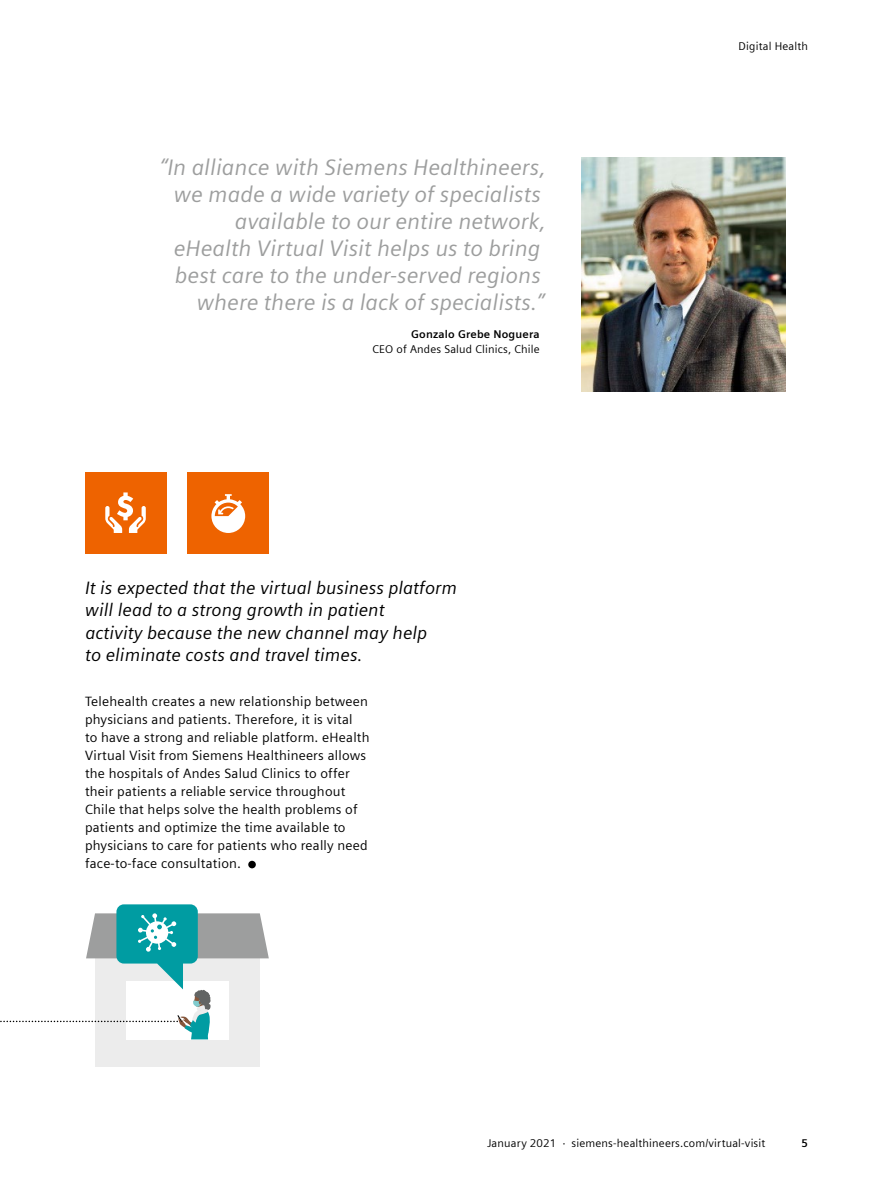
<style>
.page{position:relative;width:893px;height:1191px;background:#fff}
.page>*{position:absolute;margin:0;border:0;box-sizing:border-box;transform-origin:0 0}
.t1{font:italic 22.5px/27px "Siemens Sans";color:#9d9e9e;text-align:right}
.t2{font:italic 18px/22.5px "Siemens Sans";color:#000}
.t3{font:13.5px/18px "Siemens Sans";letter-spacing:.015em;color:#000}
.t4{font:11.25px "Siemens Sans";letter-spacing:.015em;color:#000}
.t5{font:700 11.25px "Siemens Sans";letter-spacing:.015em;color:#000}
</style>
<div class="page">
<div style="left:248px;top:860px;width:8px;height:8px;background:#000;border-radius:50%"></div>
<img style="left:582px;top:157px;width:204px;height:234px">
<div style="left:188px;top:472px;width:81px;height:81px;background:#ee6300"></div>
<svg style="left:211px;top:494px;width:34px;height:39px"></svg>
<div style="left:85px;top:472px;width:81px;height:81px;background:#ee6300"></div>
<svg style="left:105px;top:492px;width:41px;height:41px"></svg>
<div style="left:95px;top:958px;width:165px;height:108px;background:#ececec"></div>
<svg style="left:0;top:904px;width:269px;height:135px"></svg>
<h1 class="t1" style="left:160px;top:152px;width:387px">“In alliance with Siemens Healthineers, we made a wide variety of specialists available to our entire network, eHealth Virtual Visit helps us to bring best care to the under-served regions where there is a lack of specialists.”</h1>
<p class="t5" style="left:411px;top:325px;width:130px">Gonzalo Grebe Noguera</p>
<p class="t4" style="left:372px;top:340px;width:169px">CEO of Andes Salud Clinics, Chile</p>
<h2 class="t2" style="left:85px;top:575px;width:374px">It is expected that the virtual business platform will lead to a strong growth in patient<br>activity because the new channel may help<br>to eliminate costs and travel times.</h2>
<p class="t3" style="left:85px;top:691px;width:286px">Telehealth creates a new relationship between physicians and patients. Therefore, it is vital<br>to have a strong and reliable platform. eHealth Virtual Visit from Siemens Healthineers allows the hospitals of Andes Salud Clinics to offer their patients a reliable service throughout Chile that helps solve the health problems of patients and optimize the time available to physicians to care for patients who really need face-to-face consultation.</p>
<p class="t4" style="left:739px;top:38px;width:71px">Digital Health</p>
<p class="t4" style="left:487px;top:1135px;width:280px">January 2021 · siemens-healthineers.com/virtual-visit</p>
<p class="t5" style="left:801px;top:1135px;width:8px">5</p>
</div>
